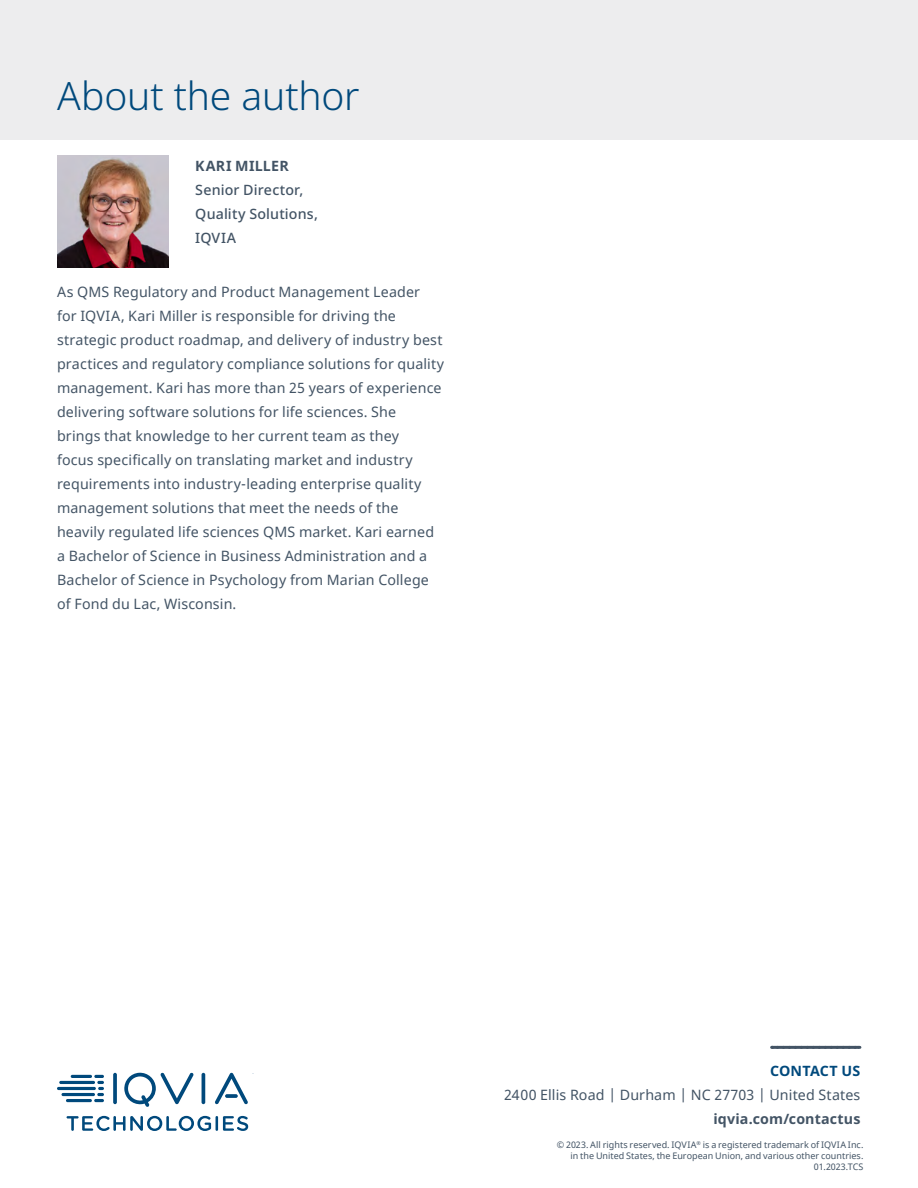
<style>
.page{position:relative;width:918px;height:1188px;background:#fff}
.page>*{position:absolute;margin:0;border:0;box-sizing:border-box;transform-origin:0 0}
.t1{font:300 39px "Noto Sans";letter-spacing:-.005em;color:#00497c}
.t2{font:14.25px/24px "Noto Sans";letter-spacing:.01em;color:#435465}
.t3{font:500 14.25px/24px "Noto Sans";letter-spacing:.01em;color:#435465}
.t4{font:700 14.25px "Noto Sans";letter-spacing:.01em;color:#435465}
.t5{font:700 14.25px "Noto Sans";letter-spacing:.01em;color:#00497c}
.t6{font:9px/10.8px "Noto Sans";letter-spacing:.005em;color:#435465;text-align:right}
</style>
<div class="page">
<svg style="left:57px;top:1072px;width:196px;height:59px"></svg>
<svg style="left:772px;top:1046px;width:88px;height:3px"></svg>
<div style="left:0;top:0;width:918px;height:139px;background:#ededee"></div>
<img style="left:57px;top:156px;width:111px;height:112px">
<h1 class="t1" style="left:57px;top:69px;width:304px">About the author</h1>
<p class="t4" style="left:195px;top:156px;width:95px">KARI MILLER</p>
<p class="t3" style="left:195px;top:178px;width:124px">Senior Director,<br>Quality Solutions,<br>IQVIA</p>
<p class="t2" style="left:57px;top:280px;width:389px">As QMS Regulatory and Product Management Leader<br>for IQVIA, Kari Miller is responsible for driving the strategic product roadmap, and delivery of industry best practices and regulatory compliance solutions for quality management. Kari has more than 25 years of experience delivering software solutions for life sciences. She<br>brings that knowledge to her current team as they<br>focus specifically on translating market and industry requirements into industry-leading enterprise quality management solutions that meet the needs of the heavily regulated life sciences QMS market. Kari earned a Bachelor of Science in Business Administration and a Bachelor of Science in Psychology from Marian College of Fond du Lac, Wisconsin.</p>
<p class="t5" style="left:770px;top:1061px;width:92px">CONTACT US</p>
<p class="t2" style="left:504px;top:1083px;width:358px">2400 Ellis Road | Durham | NC 27703 | United States</p>
<p class="t4" style="left:713px;top:1109px;width:149px">iqvia.com/contactus</p>
<p class="t6" style="left:557px;top:1140px;width:308px">© 2023. All rights reserved. IQVIA<sup>®</sup> is a registered trademark of IQVIA Inc. in the United States, the European Union, and various other countries.<br>01.2023.TCS</p>
</div>
